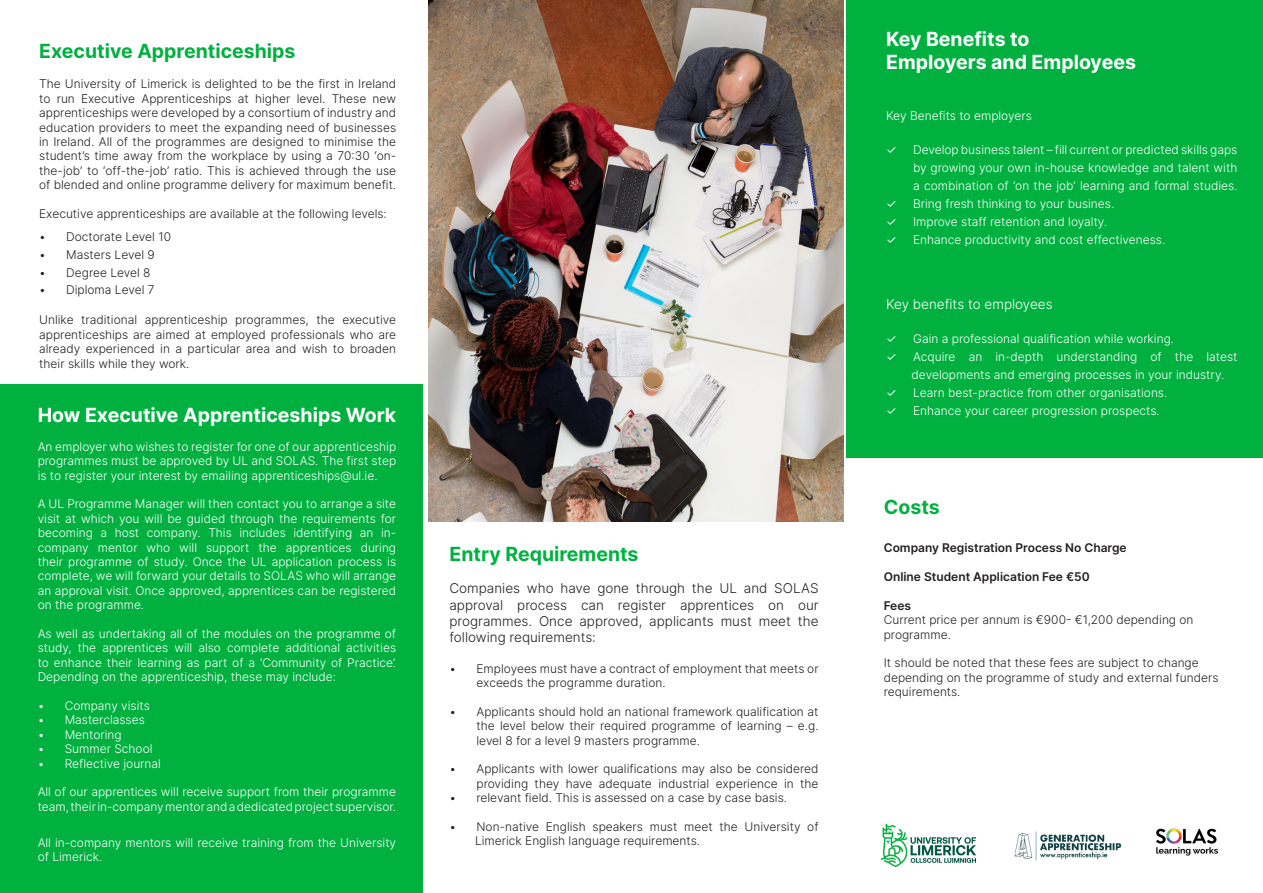
<style>
.page{position:relative;width:1263px;height:893px;background:#fff}
.page>*{position:absolute;margin:0;border:0;box-sizing:border-box;transform-origin:0 0}
.t1{font:700 19.5px "Inter";color:#fff}
.t2{font:700 19.5px "Inter";color:#00b140}
.t3{font:13.5px/16.2px "Inter Light BETA";color:#231f20}
.t4{font:13.5px "Inter Light BETA";color:#fff}
.t5{font:12px/14.4px "Inter Light BETA";color:#fff;text-align:justify}
.t6{font:12px/14.4px "Inter Light BETA";color:#231f20}
.t7{font:600 12px "Inter";color:#231f20}
.s1{font-family:"Inter"}
.s2{font-family:"Inter";font-weight:600}
</style>
<div class="page">
<div style="left:0;top:385px;width:423px;height:508px;background:#00b140"></div>
<img style="left:428px;top:0;width:416px;height:521px">
<div style="left:847px;top:0;width:416px;height:457px;background:#00b140"></div>
<img style="left:882px;top:824px;width:93px;height:43px">
<img style="left:1014px;top:831px;width:107px;height:30px">
<img style="left:1156px;top:828px;width:63px;height:28px">
<p class="t2" style="left:39px;top:37px;width:258px">Executive Apprenticeships</p>
<p class="t6" style="left:39px;top:77px;width:358px">The University of Limerick is delighted to be the first in Ireland to run Executive Apprenticeships at higher level. These new</p>
<p class="t6" style="left:39px;top:106px;width:358px">apprenticeships were developed by a consortium of industry and education providers to meet the expanding need of businesses</p>
<p class="t6" style="left:39px;top:134px;width:358px;text-align:justify">in Ireland. All of the programmes are designed to minimise the student’s time away from the workplace by using a 70:30 ‘on&shy;the-job’ to ‘off-the-job’ ratio. This is achieved through the use of blended and online programme delivery for maximum benefit.</p>
<p class="t6" style="left:39px;top:206px;width:349px">Executive apprenticeships are available at the following levels:</p>
<p class="t6" style="left:39px;top:230px;width:133px">• Doctorate Level 10</p>
<p class="t6" style="left:39px;top:248px;width:117px">• Masters Level 9</p>
<p class="t6" style="left:39px;top:266px;width:113px">• Degree Level 8</p>
<p class="t6" style="left:39px;top:282px;width:117px">• Diploma Level 7</p>
<p class="t6" style="left:39px;top:313px;width:358px">Unlike traditional apprenticeship programmes, the executive</p>
<p class="t6" style="left:39px;top:327px;width:358px">apprenticeships are aimed at employed professionals who are</p>
<p class="t6" style="left:39px;top:341px;width:358px">already experienced in a particular area and wish to broaden their skills while they work.</p>
<p class="t1" style="left:38px;top:401px;width:360px">How Executive Apprenticeships Work</p>
<p class="t5" style="left:38px;top:439px;width:360px">An employer who wishes to register for one of our apprenticeship programmes must be approved by UL and SOLAS. The first step is to register your interest by emailing apprenticeships@ul.ie.</p>
<p class="t5" style="left:38px;top:497px;width:360px">A UL Programme Manager will then contact you to arrange a site visit at which you will be guided through the requirements for</p>
<p class="t5" style="left:38px;top:525px;width:360px">becoming a host company. This includes identifying an in-</p>
<p class="t5" style="left:38px;top:540px;width:360px">company mentor who will support the apprentices during their programme of study. Once the UL application process is</p>
<p class="t5" style="left:38px;top:569px;width:360px">complete, we will forward your details to SOLAS who will arrange an approval visit. Once approved, apprentices can be registered on the programme.</p>
<p class="t5" style="left:38px;top:626px;width:360px">As well as undertaking all of the modules on the programme of study, the apprentices will also complete additional activities to enhance their learning as part of a ‘Community of Practice’.</p>
<p class="t5" style="left:38px;top:669px;width:300px">Depending on the apprenticeship, these may include:</p>
<p class="t5" style="left:38px;top:698px;width:114px">• Company visits</p>
<p class="t5" style="left:38px;top:713px;width:109px">• Masterclasses</p>
<p class="t5" style="left:38px;top:727px;width:86px">• Mentoring</p>
<p class="t5" style="left:38px;top:741px;width:116px">• Summer School</p>
<p class="t5" style="left:38px;top:756px;width:125px">• Reflective journal</p>
<p class="t5" style="left:38px;top:785px;width:360px">All of our apprentices will receive support from their programme team, their in-company mentor and a dedicated project supervisor.</p>
<p class="t5" style="left:38px;top:835px;width:360px">All in-company mentors will receive training from the University of Limerick.</p>
<p class="t2" style="left:449px;top:540px;width:191px">Entry Requirements</p>
<p class="t3" style="left:449px;top:580px;width:371px">Companies who have gone through the UL and SOLAS</p>
<p class="t3" style="left:449px;top:596px;width:371px">approval process can register apprentices on our</p>
<p class="t3" style="left:449px;top:613px;width:371px">programmes. Once approved, applicants must meet the following requirements:</p>
<p class="t6" style="left:476px;top:661px;width:344px;text-indent:-27px">• Employees must have a contract of employment that meets or exceeds the programme duration.</p>
<p class="t6" style="left:476px;top:704px;width:344px;text-align:justify;text-indent:-27px">• Applicants should hold an national framework qualification at the level below their required programme of learning – e.g. level 8 for a level 9 masters programme.</p>
<p class="t6" style="left:449px;top:762px;width:371px;text-align:right">• Applicants with lower qualifications may also be considered providing they have adequate industrial experience in the</p>
<p class="t6" style="left:449px;top:791px;width:339px">• relevant field. This is assessed on a case by case basis.</p>
<p class="t6" style="left:449px;top:819px;width:371px">• Non-native English speakers must meet the University of</p>
<p class="t6" style="left:475px;top:834px;width:227px">Limerick English language requirements.</p>
<p class="t1" style="left:886px;top:25px;width:145px">Key Benefits to</p>
<p class="t1" style="left:886px;top:48px;width:251px">Employers and Employees</p>
<p class="t5" style="left:886px;top:108px;width:147px">Key Benefits to employers</p>
<p class="t5" style="left:913px;top:140px;width:326px;line-height:18px;text-indent:-27px"><span class="s1">✓</span> Develop business talent – fill current or predicted skills gaps by growing your own in-house knowledge and talent with a combination of ‘on the job’ learning and formal studies.</p>
<p class="t5" style="left:886px;top:196px;width:230px"><span class="s1">✓</span> Bring fresh thinking to your busines.</p>
<p class="t5" style="left:886px;top:214px;width:223px"><span class="s1">✓</span> Improve staff retention and loyalty.</p>
<p class="t5" style="left:886px;top:232px;width:281px"><span class="s1">✓</span> Enhance productivity and cost effectiveness.</p>
<p class="t4" style="left:886px;top:294px;width:168px">Key benefits to employees</p>
<p class="t5" style="left:886px;top:331px;width:289px"><span class="s1">✓</span> Gain a professional qualification while working.</p>
<p class="t5" style="left:886px;top:349px;width:353px"><span class="s1">✓</span> Acquire an in-depth understanding of the latest</p>
<p class="t5" style="left:912px;top:367px;width:314px">developments and emerging processes in your industry.</p>
<p class="t5" style="left:886px;top:385px;width:283px"><span class="s1">✓</span> Learn best-practice from other organisations.</p>
<p class="t5" style="left:886px;top:403px;width:275px"><span class="s1">✓</span> Enhance your career progression prospects.</p>
<p class="t2" style="left:884px;top:493px;width:57px">Costs</p>
<p class="t7" style="left:884px;top:539px;width:244px">Company Registration Process No Charge</p>
<p class="t7" style="left:884px;top:568px;width:207px">Online Student Application Fee €50</p>
<p class="t6" style="left:884px;top:598px;width:311px"><span class="s2">Fees<br></span>Current price per annum is €900- €1,200 depending on</p>
<p class="t6" style="left:884px;top:627px;width:69px">programme.</p>
<p class="t6" style="left:884px;top:656px;width:317px">It should be noted that these fees are subject to change</p>
<p class="t6" style="left:884px;top:670px;width:336px">depending on the programme of study and external funders</p>
<p class="t6" style="left:884px;top:684px;width:78px">requirements.</p>
</div>
